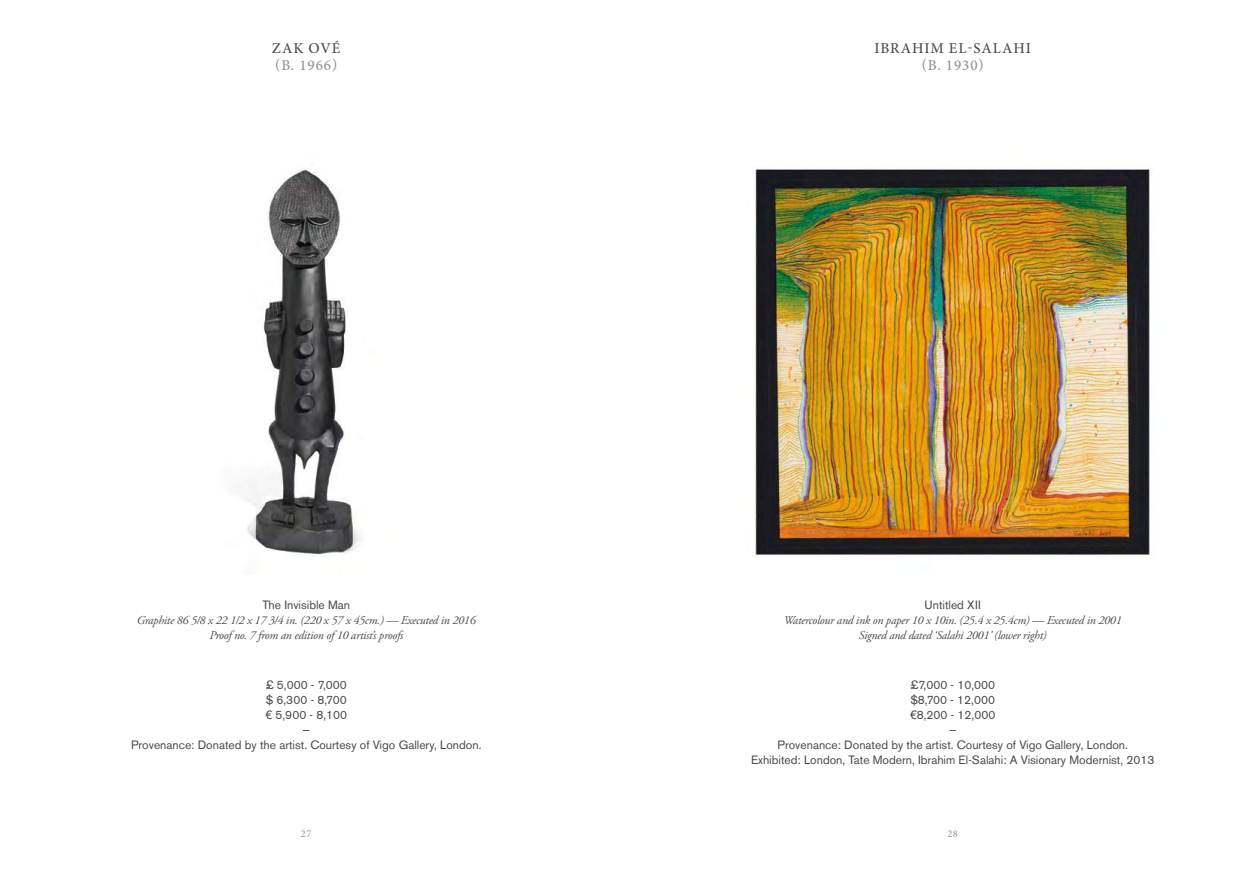
<style>
.page{position:relative;width:1259px;height:893px;background:#fff}
.page>*{position:absolute;margin:0;border:0;box-sizing:border-box;transform-origin:0 0}
.t1{font:500 15px "Minion Pro";letter-spacing:.06em;color:#4a4a49}
.t2{font:500 15px "Minion Pro";letter-spacing:.06em;color:#929292}
.t3{font:12px/15px "Akzidenz Grotesk BE";color:#4a4a49;text-align:center}
.t4{font:italic 12px/15px "Adobe Garamond Pro";letter-spacing:-.02em;color:#4a4a49;text-align:center}
.t5{font:10.5px "Minion Pro";color:#929292}
.s1{font-family:"Helvetica Neue"}
</style>
<div class="page">
<img style="left:247px;top:169px;width:114px;height:386px">
<img style="left:752px;top:169px;width:398px;height:388px">
<p class="t1" style="left:272px;top:39px;width:70px">ZAK OVÉ</p>
<p class="t2" style="left:275px;top:55px;width:64px">(B. 1966)</p>
<p class="t3" style="left:262px;top:597px;width:89px">The Invisible Man</p>
<p class="t4" style="left:137px;top:613px;width:340px">Graphite 86 5/8 x 22 1/2 x 17 3/4 in. (220 x 57 x 45cm.) — Executed in 2016<br>Proof no. 7 from an edition of 10 artist’s proofs</p>
<p class="t3" style="left:131px;top:678px;width:352px">£ 5,000 - 7,000<br>$ 6,300 - 8,700<br><span class="s1">€</span> 5,900 - 8,100<br>—<br>Provenance: Donated by the artist. Courtesy of Vigo Gallery, London.</p>
<p class="t1" style="left:874px;top:39px;width:158px">IBRAHIM EL-SALAHI</p>
<p class="t2" style="left:921px;top:55px;width:64px">(B. 1930)</p>
<p class="t3" style="left:924px;top:597px;width:58px">Untitled XII</p>
<p class="t4" style="left:784px;top:613px;width:339px">Watercolour and ink on paper 10 x 10in. (25.4 x 25.4cm) — Executed in 2001<br>Signed and dated ‘Salahi 2001’ (lower right)</p>
<p class="t3" style="left:751px;top:678px;width:405px">£7,000 - 10,000<br>$8,700 - 12,000<br><span class="s1">€</span>8,200 - 12,000<br>—<br>Provenance: Donated by the artist. Courtesy of Vigo Gallery, London.<br>Exhibited: London, Tate Modern, Ibrahim El-Salahi: A Visionary Modernist, 2013</p>
<p class="t5" style="left:301px;top:826px;width:12px">27</p>
<p class="t5" style="left:947px;top:826px;width:12px">28</p>
</div>
